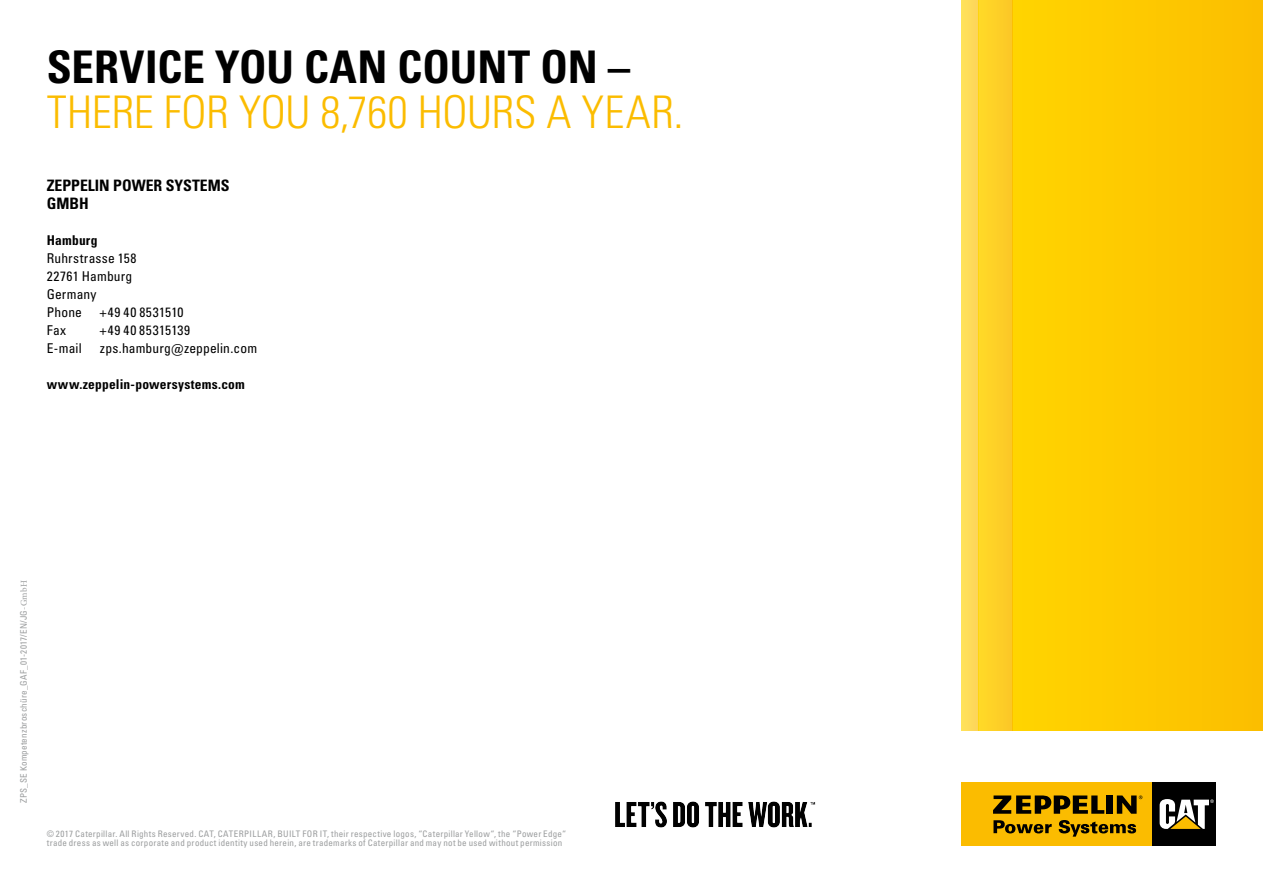
<style>
.page{position:relative;width:1263px;height:893px;background:#fff}
.page>*{position:absolute;margin:0;border:0;box-sizing:border-box;transform-origin:0 0}
.t1{font:45px "Univers LTCYR 47 Light Cond";letter-spacing:-.005em;color:#fbbc00}
.t2{font:45px "Univers LTCYR 67 Bold Cond";color:#000}
.t3{font:15.75px/18px "Univers LTCYR 67 Bold Cond";color:#000}
.t4{font:condensed 13.5px/17.9px "Univers LTCYR 57";letter-spacing:.015em;color:#000}
.t5{font:13.5px "Univers LTCYR 67 Bold Cond";letter-spacing:.015em;color:#000}
.t6{font:condensed 13.5px "Univers LTCYR 57";letter-spacing:.05em;color:#000}
.t7{font:condensed 13.5px "Univers LTCYR 57";letter-spacing:.04em;color:#000}
.t8{font:condensed 9px/9px "Univers LTCYR 57";letter-spacing:.03em;color:#9c9e9f}
.s1{font-family:"Minion Pro";font-stretch:normal}
</style>
<div class="page">
<div style="left:961px;top:782px;width:191px;height:64px;background:#fbbc00"></div>
<div style="left:1152px;top:782px;width:64px;height:64px;background:#000"></div>
<svg style="left:1159px;top:799px;width:55px;height:30px"></svg>
<svg style="left:993px;top:820px;width:59px;height:13px"></svg>
<svg style="left:1059px;top:820px;width:77px;height:17px"></svg>
<svg style="left:1117px;top:795px;width:25px;height:19px"></svg>
<svg style="left:993px;top:795px;width:111px;height:19px"></svg>
<div style="left:1106px;top:795px;width:7px;height:19px;background:#000"></div>
<div style="left:1012px;top:0;width:251px;height:731px;background:#fec900"></div>
<div style="left:961px;top:0;width:17px;height:731px;background:#fedc5a"></div>
<div style="left:978px;top:0;width:34px;height:731px;background:#fed127"></div>
<img style="left:615px;top:801px;width:201px;height:27px">
<h1 class="t2" style="left:47px;top:39px;width:585px">SERVICE YOU CAN COUNT ON –</h1>
<h1 class="t1" style="left:47px;top:81px;width:638px">THERE FOR YOU 8,760 HOURS A YEAR.</h1>
<h2 class="t3" style="left:47px;top:176px;width:184px">ZEPPELIN POWER SYSTEMS<br>GMBH</h2>
<h3 class="t5" style="left:47px;top:232px;width:52px">Hamburg</h3>
<h3 class="t4" style="left:47px;top:249px;width:91px">Ruhrstrasse 158<br>22761 Hamburg<br>Germany<br>Phone</h3>
<h3 class="t7" style="left:100px;top:303px;width:85px">+49 40 8531510</h3>
<h3 class="t4" style="left:47px;top:321px;width:21px">Fax</h3>
<h3 class="t6" style="left:100px;top:321px;width:92px">+49 40 85315139</h3>
<h3 class="t4" style="left:47px;top:339px;width:36px">E-mail</h3>
<h3 class="t4" style="left:100px;top:339px;width:159px">zps.hamburg@zeppelin.com</h3>
<h3 class="t5" style="left:47px;top:376px;width:200px">www.zeppelin-powersystems.com</h3>
<p class="t8" style="left:19px;top:803px;width:224px;rotate:-90deg">ZPS_SE Kompetenzbroschüre_GAF_01-2017/EN/JG<span class="s1">-GmbH</span></p>
<p class="t8" style="left:47px;top:829px;width:521px">© 2017 Caterpillar. All Rights Reserved. CAT, CATERPILLAR, BUILT FOR IT, their respective logos, “Caterpillar Yellow“, the “Power Edge“ trade dress as well as corporate and product identity used herein, are trademarks of Caterpillar and may not be used without permission</p>
</div>
